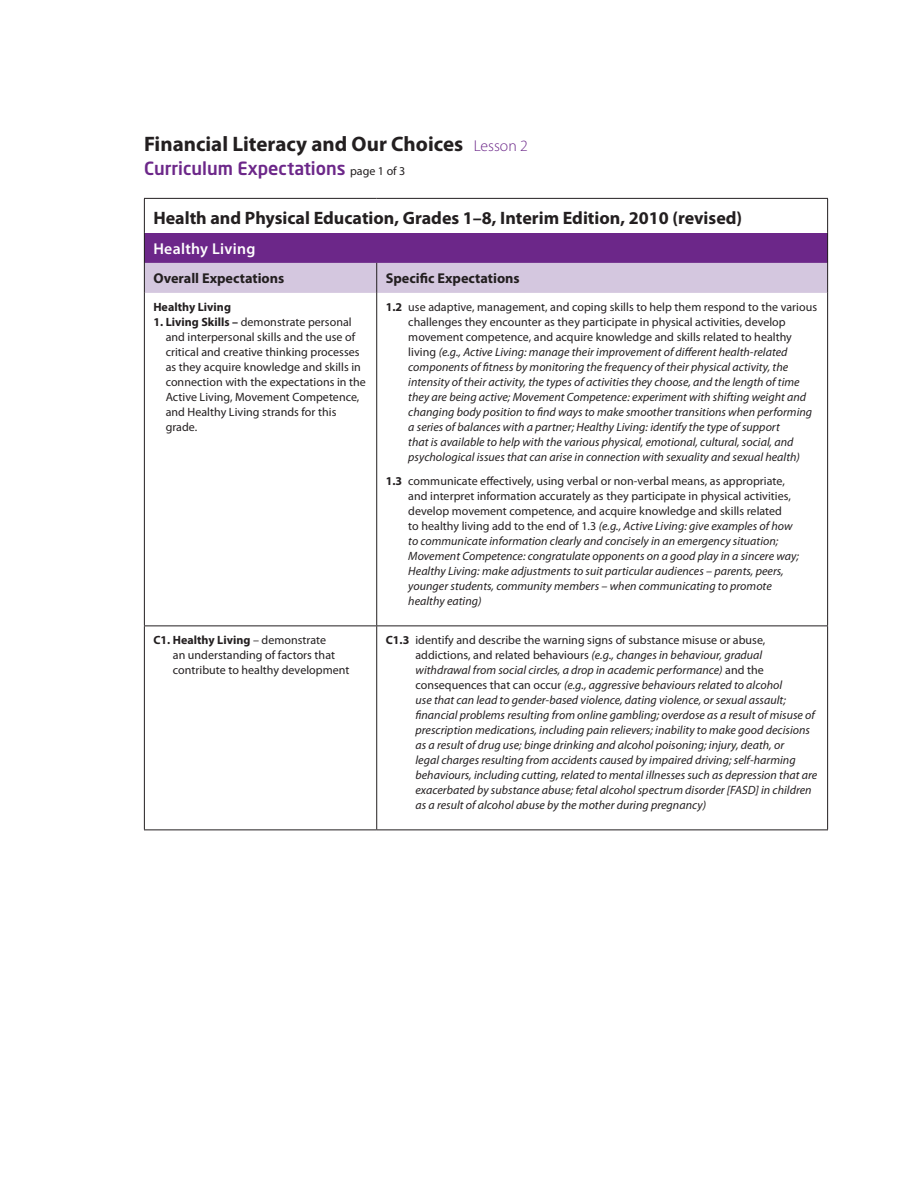
<style>
.page{position:relative;width:918px;height:1188px;background:#fff}
.page>*{position:absolute;margin:0;border:0;box-sizing:border-box;transform-origin:0 0}
.Lesson_title_for_cha{font:700 21px "Myriad Pro";color:#231f20}
.Lesson_title_for_cha-2{font:700 18px "Myriad Pro";color:#231f20}
.t1{font:500 18px "Neo Sans";color:#6c2789}
.CE-chart_HeadB{font:600 15.75px "Myriad Pro";letter-spacing:.02em;color:#fff}
.CE-Chart_H2{font:700 14.25px "Myriad Pro";color:#231f20}
.CE_8_10_for_chart{font:italic 12px/15px "Myriad Pro";letter-spacing:.005em;color:#231f20}
.CE_8_10_for_chart-2{font:12px/15px "Myriad Pro";letter-spacing:.005em;color:#231f20}
.CE_chart3_8pt{font:700 12px "Myriad Pro";letter-spacing:.005em;color:#231f20}
.s1{font-weight:300;font-size:15.75px;color:#6c2789}
.s2{font-family:"Myriad Pro";font-weight:400;font-size:12px;color:#231f20}
.s3{font-weight:700}
.s4{font-weight:700;font-style:normal}
.s5{font-style:normal}
</style>
<div class="page">
<div style="left:144px;top:233px;width:684px;height:30px;background:#6c2789"></div>
<div style="left:145px;top:263px;width:682px;height:30px;background:#d4c7df"></div>
<hr style="left:376px;top:263px;width:1px;height:30px;background:#231f20">
<hr style="left:144px;top:830px;width:233px;height:1px;background:#231f20">
<hr style="left:377px;top:830px;width:451px;height:1px;background:#231f20">
<hr style="left:827px;top:293px;width:1px;height:333px;background:#231f20">
<hr style="left:827px;top:626px;width:1px;height:204px;background:#231f20">
<hr style="left:144px;top:293px;width:1px;height:333px;background:#231f20">
<hr style="left:376px;top:293px;width:1px;height:333px;background:#231f20">
<hr style="left:144px;top:626px;width:1px;height:204px;background:#231f20">
<hr style="left:376px;top:626px;width:1px;height:204px;background:#231f20">
<hr style="left:144px;top:233px;width:1px;height:30px;background:#231f20">
<hr style="left:827px;top:233px;width:1px;height:30px;background:#231f20">
<hr style="left:144px;top:626px;width:233px;height:1px;background:#231f20">
<hr style="left:377px;top:626px;width:451px;height:1px;background:#231f20">
<hr style="left:144px;top:263px;width:1px;height:30px;background:#231f20">
<hr style="left:827px;top:263px;width:1px;height:30px;background:#231f20">
<hr style="left:144px;top:198px;width:233px;height:1px;background:#231f20">
<hr style="left:144px;top:199px;width:1px;height:34px;background:#231f20">
<hr style="left:377px;top:198px;width:451px;height:1px;background:#231f20">
<hr style="left:827px;top:199px;width:1px;height:34px;background:#231f20">
<p class="Lesson_title_for_cha" style="left:144px;top:130px;width:385px">Financial Literacy and Our Choices <span class="s1">Lesson 2</span></p>
<p class="t1" style="left:144px;top:157px;width:263px">Curriculum Expectations <span class="s2">page 1 of 3</span></p>
<p class="Lesson_title_for_cha-2" style="left:153px;top:206px;width:590px">Health and Physical Education, Grades 1–8, Interim Edition, 2010 (revised)</p>
<p class="CE-chart_HeadB" style="left:153px;top:238px;width:104px">Healthy Living</p>
<p class="CE-Chart_H2" style="left:153px;top:268px;width:133px">Overall Expectations</p>
<p class="CE-Chart_H2" style="left:386px;top:268px;width:136px">Specific Expectations</p>
<p class="CE_chart3_8pt" style="left:153px;top:299px;width:79px">Healthy Living</p>
<p class="CE_8_10_for_chart-2" style="left:166px;top:314px;width:202px;text-indent:-12px"><span class="s3">1. Living Skills –</span> demonstrate personal and interpersonal skills and the use of critical and creative thinking processes as they acquire knowledge and skills in connection with the expectations in the Active Living, Movement Competence, and Healthy Living strands for this grade.</p>
<p class="CE_8_10_for_chart" style="left:408px;top:299px;width:410px;text-indent:-23px"><span class="s4">1.2</span> <span class="s5">use adaptive, management, and coping skills to help them respond to the various challenges they encounter as they participate in physical activities, develop movement competence, and acquire knowledge and skills related to healthy living</span> (e.g., Active Living: manage their improvement of different health-related components of fitness by monitoring the frequency of their physical activity, the intensity of their activity, the types of activities they choose, and the length of time they are being active; Movement Competence: experiment with shifting weight and changing body position to find ways to make smoother transitions when performing a series of balances with a partner; Healthy Living: identify the type of support<br>that is available to help with the various physical, emotional, cultural, social, and psychological issues that can arise in connection with sexuality and sexual health)</p>
<p class="CE_8_10_for_chart" style="left:408px;top:473px;width:392px;text-indent:-23px"><span class="s4">1.3</span> <span class="s5">communicate effectively, using verbal or non-verbal means, as appropriate, and interpret information accurately as they participate in physical activities, develop movement competence, and acquire knowledge and skills related<br>to healthy living add to the end of 1.3</span> (e.g., Active Living: give examples of how to communicate information clearly and concisely in an emergency situation; Movement Competence: congratulate opponents on a good play in a sincere way; Healthy Living: make adjustments to suit particular audiences – parents, peers, younger students, community members – when communicating to promote healthy eating)</p>
<p class="CE_8_10_for_chart-2" style="left:173px;top:632px;width:178px;text-indent:-19px"><span class="s3">C1. Healthy Living</span> – demonstrate<br>an understanding of factors that contribute to healthy development</p>
<p class="CE_8_10_for_chart" style="left:415px;top:632px;width:403px;text-indent:-30px"><span class="s4">C1.3</span> <span class="s5">identify and describe the warning signs of substance misuse or abuse, addictions, and related behaviours</span> (e.g., changes in behaviour, gradual withdrawal from social circles, a drop in academic performance) <span class="s5">and the consequences that can occur</span> (e.g., aggressive behaviours related to alcohol<br>use that can lead to gender-based violence, dating violence, or sexual assault; financial problems resulting from online gambling; overdose as a result of misuse of prescription medications, including pain relievers; inability to make good decisions as a result of drug use; binge drinking and alcohol poisoning; injury, death, or<br>legal charges resulting from accidents caused by impaired driving; self-harming behaviours, including cutting, related to mental illnesses such as depression that are exacerbated by substance abuse; fetal alcohol spectrum disorder [FASD] in children as a result of alcohol abuse by the mother during pregnancy)</p>
</div>
